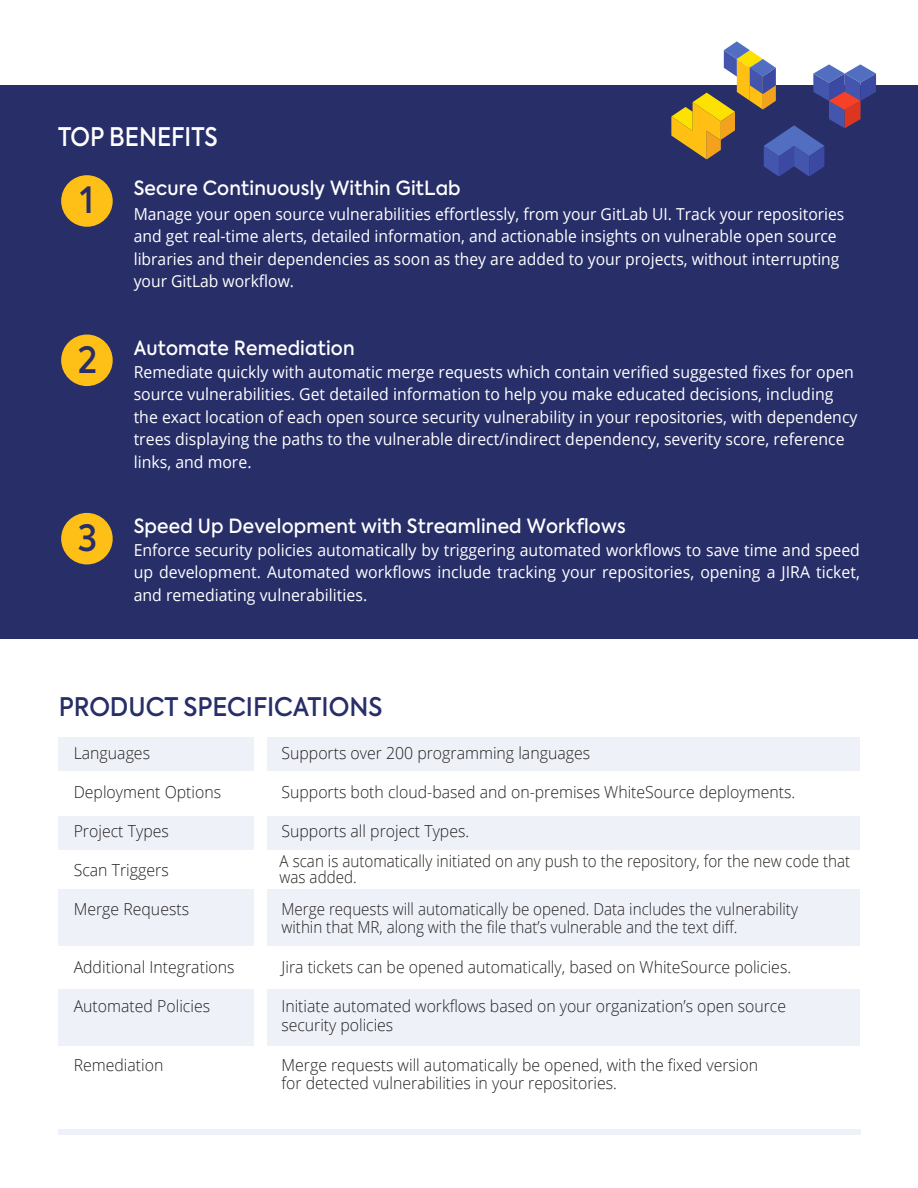
<style>
.page{position:relative;width:918px;height:1188px;background:#fff}
.page>*{position:absolute;margin:0;border:0;box-sizing:border-box;transform-origin:0 0}
.t1{font:500 36px "Axiforma";color:#272e68;scale:.95 1}
.t2{font:500 25.5px "Axiforma";color:#272e68;scale:.95 1}
.t3{font:500 25.5px "Axiforma";color:#fff;scale:.9 1}
.t4{font:500 19.5px "Axiforma";letter-spacing:.01em;color:#fff;scale:.95 1}
.t5{font:16.5px/22.5px "Open Sans";color:#fff;scale:.96 1}
.t6{font:300 16.5px/18.1px "Open Sans";color:#231f20;scale:.96 1}
.t7{font:16.5px/22.5px "Open Sans";color:#fff;scale:.95 1}
.t8{font:300 16.5px/31.8px "Open Sans";color:#231f20;scale:.92 1}
</style>
<div class="page">
<div style="left:0;top:85px;width:918px;height:554px;background:#272e68"></div>
<div style="left:61px;top:175px;width:52px;height:52px;background:#fec017;border-radius:50%"></div>
<div style="left:61px;top:335px;width:52px;height:51px;background:#fec017;border-radius:50%"></div>
<div style="left:61px;top:513px;width:52px;height:51px;background:#fec017;border-radius:50%"></div>
<div style="left:58px;top:737px;width:802px;height:34px;background:#eef1f8"></div>
<div style="left:58px;top:816px;width:802px;height:34px;background:#eef1f8"></div>
<div style="left:58px;top:989px;width:802px;height:57px;background:#eef1f8"></div>
<div style="left:58px;top:889px;width:802px;height:57px;background:#eef1f8"></div>
<div style="left:58px;top:1129px;width:803px;height:6px;background:#eef1f8"></div>
<div style="left:254px;top:729px;width:12px;height:371px;background:#fff"></div>
<svg style="left:671px;top:41px;width:205px;height:136px"></svg>
<h2 class="t3" style="left:58px;top:120px;width:179px">TOP BENEFITS</h2>
<h1 class="t1" style="left:80px;top:177px;width:16px">1</h1>
<h1 class="t1" style="left:78px;top:336px;width:22px">2</h1>
<h1 class="t1" style="left:78px;top:514px;width:22px">3</h1>
<p class="t4" style="left:134px;top:176px;width:346px">Secure Continuously Within GitLab</p>
<p class="t7" style="left:134px;top:202px;width:750px">Manage your open source vulnerabilities effortlessly, from your GitLab UI. Track your repositories and get real-time alerts, detailed information, and actionable insights on vulnerable open source libraries and their dependencies as soon as they are added to your projects, without interrupting your GitLab workflow.</p>
<p class="t4" style="left:134px;top:335px;width:234px">Automate Remediation</p>
<p class="t5" style="left:134px;top:360px;width:756px">Remediate quickly with automatic merge requests which contain verified suggested fixes for open source vulnerabilities. Get detailed information to help you make educated decisions, including the exact location of each open source security vulnerability in your repositories, with dependency trees displaying the paths to the vulnerable direct/indirect dependency, severity score, reference links, and more.</p>
<p class="t4" style="left:134px;top:513px;width:519px">Speed Up Development with Streamlined Workflows</p>
<p class="t5" style="left:134px;top:538px;width:758px;text-align:justify">Enforce security policies automatically by triggering automated workflows to save time and speed up development. Automated workflows include tracking your repositories, opening a JIRA ticket, and remediating vulnerabilities.</p>
<h2 class="t2" style="left:59px;top:690px;width:342px">PRODUCT SPECIFICATIONS</h2>
<p class="t6" style="left:74px;top:743px;width:81px">Languages</p>
<p class="t6" style="left:74px;top:782px;width:155px">Deployment Options</p>
<p class="t6" style="left:74px;top:821px;width:101px">Project Types</p>
<p class="t6" style="left:74px;top:860px;width:101px">Scan Triggers</p>
<p class="t6" style="left:74px;top:899px;width:122px">Merge Requests</p>
<p class="t6" style="left:282px;top:743px;width:323px">Supports over 200 programming languages</p>
<p class="t6" style="left:282px;top:782px;width:537px">Supports both cloud-based and on-premises WhiteSource deployments.</p>
<p class="t6" style="left:280px;top:816px;width:596px;line-height:29.7px">Supports all project Types.<br>A scan is automatically initiated on any push to the repository, for the new code that</p>
<p class="t8" style="left:280px;top:861px;width:565px">was added.<br>Merge requests will automatically be opened. Data includes the vulnerability</p>
<p class="t8" style="left:282px;top:911px;width:497px">within that MR, along with the file that’s vulnerable and the text diff.</p>
<p class="t6" style="left:282px;top:958px;width:532px">Jira tickets can be opened automatically, based on WhiteSource policies.</p>
<p class="t6" style="left:282px;top:997px;width:527px">Initiate automated workflows based on your organization’s open source security policies</p>
<p class="t6" style="left:282px;top:1055px;width:498px">Merge requests will automatically be opened, with the fixed version for detected vulnerabilities in your repositories.</p>
<p class="t6" style="left:74px;top:958px;width:169px">Additional Integrations</p>
<p class="t6" style="left:74px;top:997px;width:144px">Automated Policies</p>
<p class="t6" style="left:74px;top:1055px;width:95px">Remediation</p>
</div>
